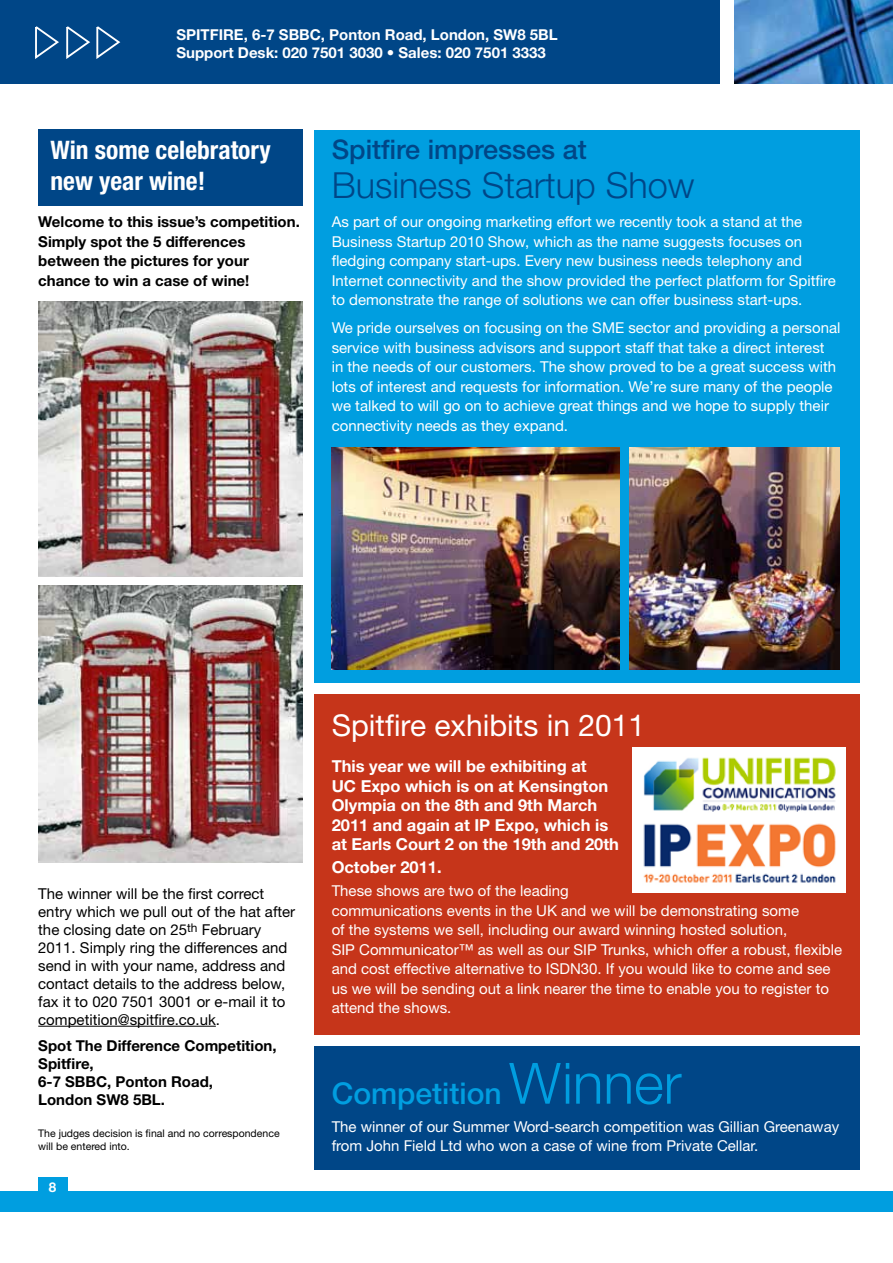
<style>
.page{position:relative;width:893px;height:1263px;background:#fff}
.page>*{position:absolute;margin:0;border:0;box-sizing:border-box;transform-origin:0 0}
.t1{font:300 36px "Helvetica Neue";color:#004687}
.t2{font:30px "Helvetica Neue";color:#fff}
.t3{font:500 30px "Helvetica Neue";color:#009ee0}
.t4{font:500 27px "Helvetica Neue";color:#004687}
.t5{font:700 condensed 25.5px/30.6px "Helvetica Neue";color:#fff}
.t6{font:700 16.5px/19.5px "Helvetica Neue";color:#fff}
.t7{font:15px/19.5px "Helvetica Neue";color:#fff}
.t8{font:15px/18px "Helvetica Neue";color:#000}
.t9{font:700 15px/19.5px "Helvetica Neue";color:#000}
.t10{font:700 15px/18px "Helvetica Neue";color:#fff}
.t11{font:700 13.5px "Helvetica Neue";color:#fff}
.t12{font:10.5px/12.6px "Helvetica Neue";color:#000}
.s1{font-weight:300;font-size:57px}
</style>
<div class="page">
<div style="left:314px;top:694px;width:545px;height:340px;background:#c6351a"></div>
<div style="left:633px;top:747px;width:213px;height:146px;background:#fff"></div>
<div style="left:314px;top:1046px;width:545px;height:123px;background:#004687"></div>
<div style="left:0;top:1191px;width:893px;height:21px;background:#009ee0"></div>
<div style="left:38px;top:1177px;width:30px;height:20px;background:#009ee0"></div>
<div style="left:0;top:0;width:719px;height:84px;background:#004687"></div>
<svg style="left:35px;top:26px;width:86px;height:33px"></svg>
<img style="left:735px;top:0;width:158px;height:84px">
<div style="left:38px;top:130px;width:265px;height:76px;background:#004687"></div>
<div style="left:314px;top:130px;width:545px;height:552px;background:#009ee0"></div>
<img style="left:38px;top:301px;width:265px;height:275px">
<img style="left:38px;top:586px;width:265px;height:276px">
<hr style="left:38px;top:1026px;width:178px;height:1px;background:#000">
<img style="left:332px;top:447px;width:288px;height:222px">
<img style="left:629px;top:447px;width:210px;height:222px">
<img style="left:643px;top:823px;width:193px;height:60px">
<img style="left:643px;top:757px;width:193px;height:55px">
<p class="t10" style="left:176px;top:25px;width:383px">SPITFIRE, 6-7 SBBC, Ponton Road, London, SW8 5BL<br>Support Desk: 020 7501 3030 • Sales: 020 7501 3333</p>
<h3 class="t5" style="left:50px;top:135px;width:222px">Win some celebratory new year wine!</h3>
<p class="t9" style="left:38px;top:212px;width:263px">Welcome to this issue’s competition.<br>Simply spot the 5 differences between the pictures for your chance to win a case of wine!</p>
<h3 class="t4" style="left:332px;top:133px;width:257px">Spitfire impresses at</h3>
<h1 class="t1" style="left:332px;top:163px;width:364px">Business Startup Show</h1>
<p class="t7" style="left:332px;top:212px;width:506px">As part of our ongoing marketing effort we recently took a stand at the Business Startup 2010 Show, which as the name suggests focuses on fledging company start-ups. Every new business needs telephony and Internet connectivity and the show provided the perfect platform for Spitfire to demonstrate the range of solutions we can offer business start-ups.</p>
<p class="t7" style="left:332px;top:318px;width:510px">We pride ourselves on focusing on the SME sector and providing a personal service with business advisors and support staff that take a direct interest<br>in the needs of our customers. The show proved to be a great success with lots of interest and requests for information. We’re sure many of the people we talked to will go on to achieve great things and we hope to supply their connectivity needs as they expand.</p>
<p class="t8" style="left:38px;top:884px;width:258px">The winner will be the first correct entry which we pull out of the hat after the closing date on 25<sup>th</sup> February 2011. Simply ring the differences and send in with your name, address and contact details to the address below, fax it to 020 7501 3001 or e-mail it to competition@spitfire.co.uk.</p>
<p class="t9" style="left:38px;top:1036px;width:240px;line-height:18px">Spot The Difference Competition,<br>Spitfire,<br>6-7 SBBC, Ponton Road,<br>London SW8 5BL.</p>
<p class="t12" style="left:38px;top:1127px;width:243px">The judges decision is final and no correspondence will be entered into.</p>
<p class="t11" style="left:49px;top:1179px;width:9px">8</p>
<h2 class="t2" style="left:332px;top:707px;width:315px">Spitfire exhibits in 2011</h2>
<p class="t6" style="left:332px;top:756px;width:289px">This year we will be exhibiting at<br>UC Expo which is on at Kensington<br>Olympia on the 8th and 9th March<br>2011 and again at IP Expo, which is at Earls Court 2 on the 19th and 20th</p>
<p class="t6" style="left:332px;top:856px;width:112px">October 2011.</p>
<p class="t7" style="left:332px;top:881px;width:512px">These shows are two of the leading<br>communications events in the UK and we will be demonstrating some<br>of the systems we sell, including our award winning hosted solution,<br>SIP Communicator™ as well as our SIP Trunks, which offer a robust, flexible and cost effective alternative to ISDN30. If you would like to come and see us we will be sending out a link nearer the time to enable you to register to attend the shows.</p>
<h2 class="t3" style="left:332px;top:1075px;width:351px">Competition <span class="s1">Winner</span></h2>
<p class="t7" style="left:332px;top:1116px;width:509px">The winner of our Summer Word-search competition was Gillian Greenaway from John Field Ltd who won a case of wine from Private Cellar.</p>
</div>
